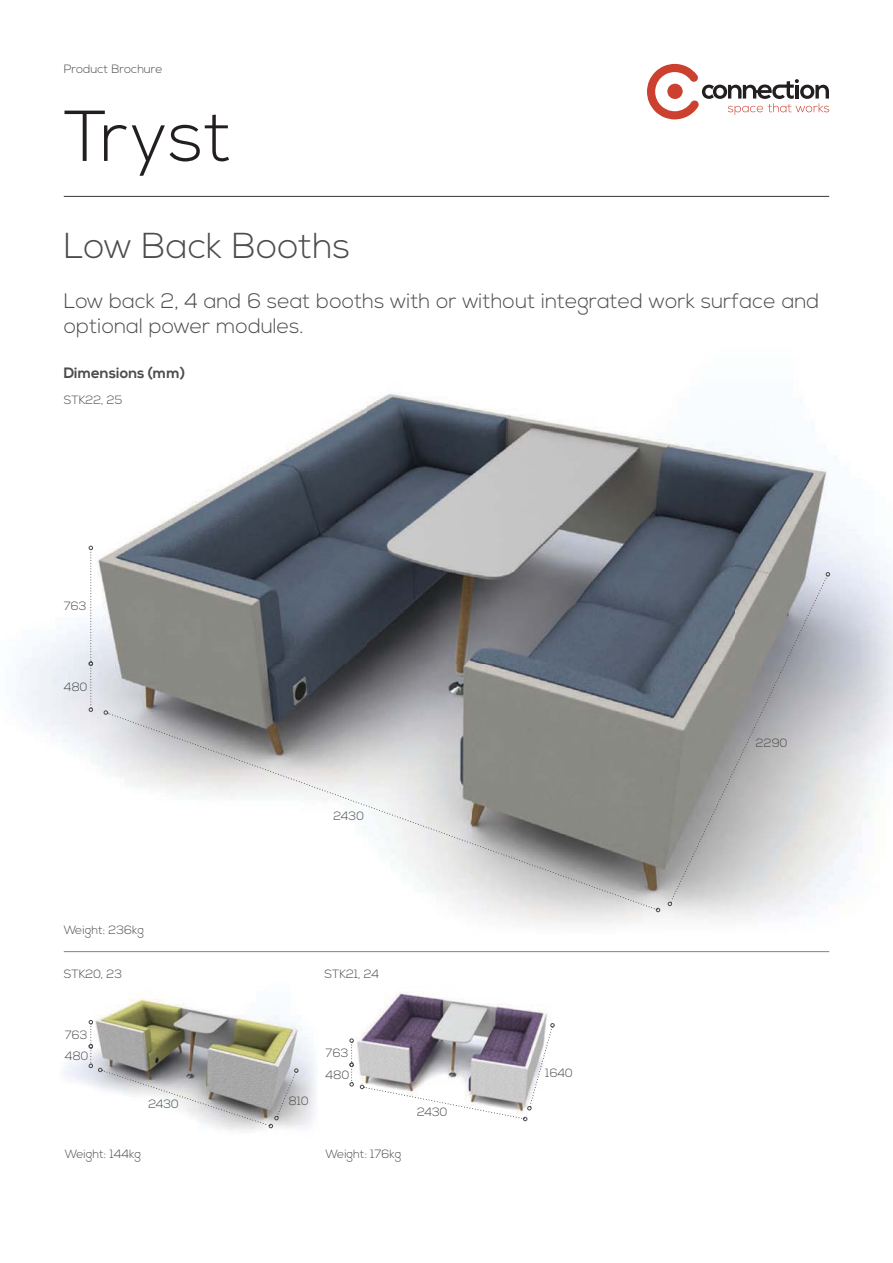
<style>
.page{position:relative;width:893px;height:1263px;background:#fff}
.page>*{position:absolute;margin:0;border:0;box-sizing:border-box;transform-origin:0 0}
.t1{font:300 72px "Nexa";color:#231f20}
.t2{font:300 36px "Nexa";color:#4c4c4e}
.t3{font:300 21px/25.2px "Nexa";color:#4c4c4e}
.t4{font:700 15px "Nexa";color:#4c4c4e}
.t5{font:300 12px/21.8px "Nexa";color:#4c4c4e}
</style>
<div class="page">
<hr style="left:64px;top:196px;width:765px;height:1px;background:#4c4c4e">
<svg style="left:647px;top:64px;width:182px;height:55px"></svg>
<img style="left:16px;top:393px;width:877px;height:531px">
<img style="left:63px;top:998px;width:254px;height:132px">
<img style="left:357px;top:992px;width:191px;height:130px">
<svg style="left:349px;top:1038px;width:5px;height:49px"></svg>
<svg style="left:89px;top:546px;width:4px;height:166px"></svg>
<svg style="left:89px;top:1020px;width:210px;height:108px"></svg>
<svg style="left:360px;top:1023px;width:195px;height:98px"></svg>
<hr style="left:64px;top:951px;width:765px;height:1px;background:#808285">
<svg style="left:670px;top:577px;width:157px;height:325px"></svg>
<svg style="left:826px;top:572px;width:4px;height:5px"></svg>
<svg style="left:668px;top:902px;width:4px;height:4px"></svg>
<svg style="left:109px;top:713px;width:547px;height:197px"></svg>
<svg style="left:104px;top:710px;width:4px;height:5px"></svg>
<svg style="left:656px;top:908px;width:4px;height:4px"></svg>
<p class="t5" style="left:64px;top:60px;width:100px">Product Brochure</p>
<h1 class="t1" style="left:64px;top:109px;width:170px">Tryst</h1>
<h2 class="t2" style="left:64px;top:232px;width:288px">Low Back Booths</h2>
<h3 class="t3" style="left:64px;top:291px;width:757px">Low back 2, 4 and 6 seat booths with or without integrated work surface and optional power modules.</h3>
<p class="t4" style="left:64px;top:364px;width:123px">Dimensions (mm)</p>
<p class="t5" style="left:64px;top:391px;width:60px">STK22, 25</p>
<p class="t5" style="left:64px;top:597px;width:24px">763</p>
<p class="t5" style="left:64px;top:678px;width:25px">480</p>
<p class="t5" style="left:333px;top:807px;width:32px">2430</p>
<p class="t5" style="left:64px;top:921px;width:82px">Weight: 236kg</p>
<p class="t5" style="left:64px;top:964px;width:60px">STK20, 23</p>
<p class="t5" style="left:325px;top:964px;width:56px">STK21, 24</p>
<p class="t5" style="left:65px;top:1025px;width:25px">763<br>480</p>
<p class="t5" style="left:148px;top:1095px;width:32px">2430</p>
<p class="t5" style="left:289px;top:1092px;width:21px">810</p>
<p class="t5" style="left:326px;top:1044px;width:25px">763<br>480</p>
<p class="t5" style="left:65px;top:1145px;width:78px">Weight: 144kg</p>
<p class="t5" style="left:326px;top:1145px;width:77px">Weight: 176kg</p>
<p class="t5" style="left:417px;top:1103px;width:32px">2430</p>
<p class="t5" style="left:545px;top:1064px;width:29px">1640</p>
<p class="t5" style="left:756px;top:733px;width:33px">2290</p>
</div>
